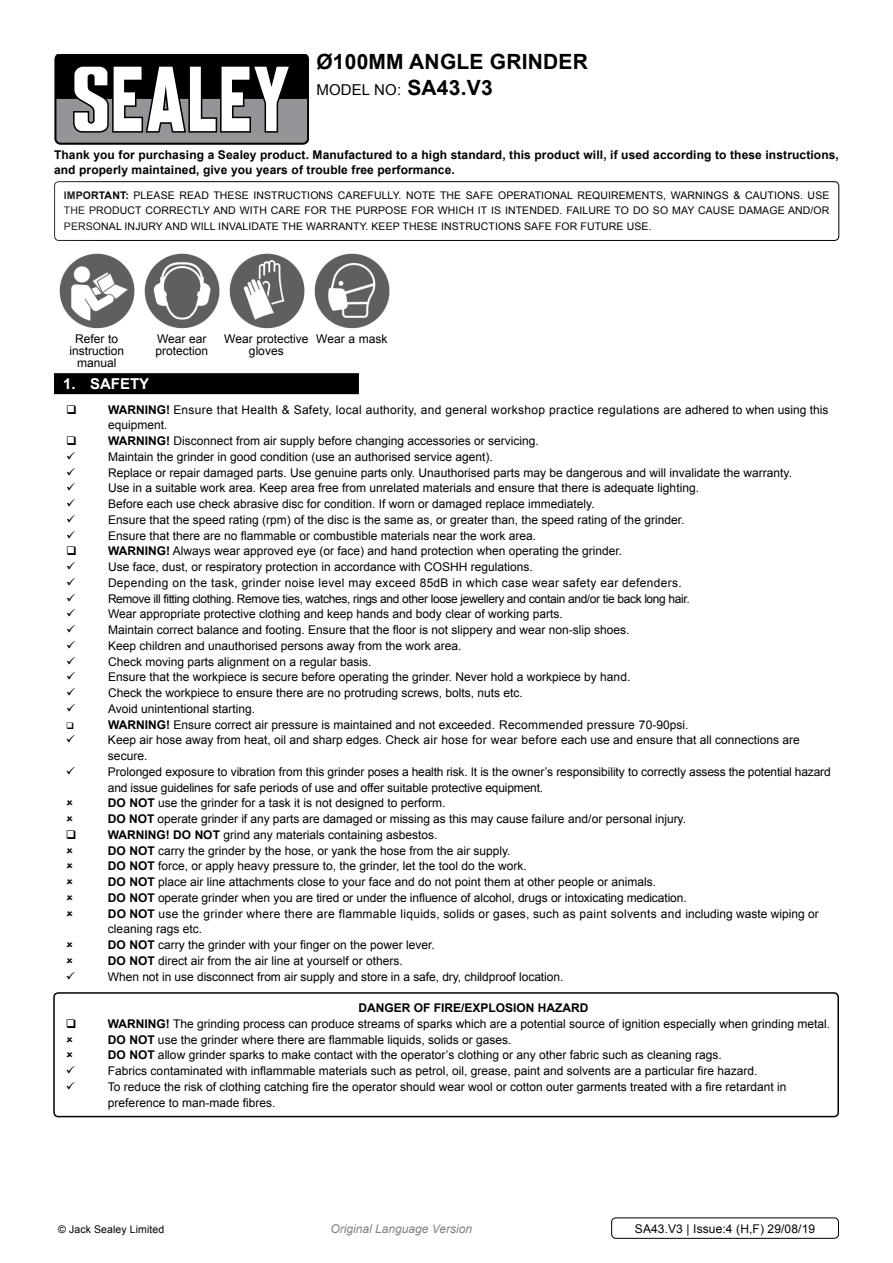
<style>
.page{position:relative;width:893px;height:1263px;background:#fff}
.page>*{position:absolute;margin:0;border:0;box-sizing:border-box;transform-origin:0 0}
.t1{font:700 21px "Arial";letter-spacing:.01em;color:#000}
.t2{font:15px "Arial";letter-spacing:.01em;color:#000}
.t3{font:700 15px "Arial";color:#fff}
.t4{font:12px/15.8px "Arial";color:#000}
.t5{font:700 12px/15.8px "Arial";letter-spacing:.01em;color:#000}
.t6{font:italic 12px "Arial";color:#808285}
.t7{font:10.5px/15.8px "Arial";letter-spacing:.01em;color:#000;text-align:justify}
.s1{font-weight:700;font-size:21px}
.s2{font-weight:700}
.s3{font-weight:700;color:#fff}
</style>
<div class="page">
<svg style="left:54px;top:54px;width:255px;height:90px"></svg>
<div style="left:54px;top:181px;width:785px;height:60px;border:1px solid #000;border-radius:4px"></div>
<div style="left:54px;top:373px;width:305px;height:21px;background:#000"></div>
<img style="left:59px;top:253px;width:331px;height:76px">
<div style="left:611px;top:1217px;width:228px;height:22px;border:1px solid #000;border-radius:4px"></div>
<div style="left:53px;top:992px;width:786px;height:125px;border:2px solid #000;border-radius:4px"></div>
<h1 class="t1" style="left:316px;top:48px;width:273px">Ø100MM ANGLE GRINDER</h1>
<p class="t2" style="left:316px;top:80px;width:178px">MODEL NO: <span class="s1">SA43.V3</span></p>
<p class="t5" style="left:54px;top:147px;width:786px">Thank you for purchasing a Sealey product. Manufactured to a high standard, this product will, if used according to these instructions, and properly maintained, give you years of trouble free performance.</p>
<p class="t7" style="left:64px;top:187px;width:767px"><span class="s2">IMPORTANT:</span> PLEASE READ THESE INSTRUCTIONS CAREFULLY. NOTE THE SAFE OPERATIONAL REQUIREMENTS, WARNINGS &amp; CAUTIONS. USE THE PRODUCT CORRECTLY AND WITH CARE FOR THE PURPOSE FOR WHICH IT IS INTENDED. FAILURE TO DO SO MAY CAUSE DAMAGE AND/OR PERSONAL INJURY AND WILL INVALIDATE THE WARRANTY. KEEP THESE INSTRUCTIONS SAFE FOR FUTURE USE.</p>
<p class="t4" style="left:69px;top:332px;width:56px;line-height:12px;text-align:center">Refer to instruction manual</p>
<p class="t4" style="left:155px;top:332px;width:54px;line-height:12px">Wear ear protection</p>
<p class="t4" style="left:224px;top:332px;width:86px;line-height:12px;text-align:center">Wear protective gloves</p>
<p class="t4" style="left:316px;top:331px;width:73px">Wear a mask</p>
<p class="t3" style="left:63px;top:374px;width:88px">1. SAFETY</p>
<p class="t4" style="left:108px;top:402px;width:724px"><span class="s2">WARNING!</span> Ensure that Health &amp; Safety, local authority, and general workshop practice regulations are adhered to when using this equipment.<br><span class="s2">WARNING!</span> Disconnect from air supply before changing accessories or servicing.<br>Maintain the grinder in good condition (use an authorised service agent).<br>Replace or repair damaged parts. Use genuine parts only. Unauthorised parts may be dangerous and will invalidate the warranty.<br>Use in a suitable work area. Keep area free from unrelated materials and ensure that there is adequate lighting.<br>Before each use check abrasive disc for condition. If worn or damaged replace immediately.<br>Ensure that the speed rating (rpm) of the disc is the same as, or greater than, the speed rating of the grinder.<br>Ensure that there are no flammable or combustible materials near the work area.<br><span class="s2">WARNING!</span> Always wear approved eye (or face) and hand protection when operating the grinder.<br>Use face, dust, or respiratory protection in accordance with COSHH regulations.<br>Depending on the task, grinder noise level may exceed 85dB in which case wear safety ear defenders.<br>Remove ill fitting clothing. Remove ties, watches, rings and other loose jewellery and contain and/or tie back long hair.<br>Wear appropriate protective clothing and keep hands and body clear of working parts.<br>Maintain correct balance and footing. Ensure that the floor is not slippery and wear non-slip shoes.<br>Keep children and unauthorised persons away from the work area.<br>Check moving parts alignment on a regular basis.<br>Ensure that the workpiece is secure before operating the grinder. Never hold a workpiece by hand.<br>Check the workpiece to ensure there are no protruding screws, bolts, nuts etc.<br>Avoid unintentional starting.<br><span class="s2">WARNING!</span> Ensure correct air pressure is maintained and not exceeded. Recommended pressure 70-90psi.<br>Keep air hose away from heat, oil and sharp edges. Check air hose for wear before each use and ensure that all connections are secure.<br>Prolonged exposure to vibration from this grinder poses a health risk. It is the owner’s responsibility to correctly assess the potential hazard and issue guidelines for safe periods of use and offer suitable protective equipment.<br><span class="s2">DO NOT</span> use the grinder for a task it is not designed to perform.<br><span class="s2">DO NOT</span> operate grinder if any parts are damaged or missing as this may cause failure and/or personal injury.<br><span class="s2">WARNING! DO NOT</span> grind any materials containing asbestos.<br><span class="s2">DO NOT</span> carry the grinder by the hose, or yank the hose from the air supply.<br><span class="s2">DO NOT</span> force, or apply heavy pressure to, the grinder, let the tool do the work.<br><span class="s2">DO NOT</span> place air line attachments close to your face and do not point them at other people or animals.<br><span class="s2">DO NOT</span> operate grinder when you are tired or under the influence of alcohol, drugs or intoxicating medication.<br><span class="s2">DO NOT</span> use the grinder where there are flammable liquids, solids or gases, such as paint solvents and including waste wiping or cleaning rags etc.<br><span class="s2">DO NOT</span> carry the grinder with your finger on the power lever.<br><span class="s2">DO NOT</span> direct air from the air line at yourself or others.<br>When not in use disconnect from air supply and store in a safe, dry, childproof location.<span class="s3">i</span></p>
<p class="t5" style="left:358px;top:1000px;width:10px">danger</p>
<p class="t5" style="left:414px;top:1000px;width:28px">of fire</p>
<p class="t5" style="left:461px;top:1000px;width:36px">/explosion</p>
<p class="t4" style="left:108px;top:1000px;width:724px;text-indent:430px"><span class="s2">hazard<br>WARNING!</span> The grinding process can produce streams of sparks which are a potential source of ignition especially when grinding metal.<br><span class="s2">DO NOT</span> use the grinder where there are flammable liquids, solids or gases.<br><span class="s2">DO NOT</span> allow grinder sparks to make contact with the operator’s clothing or any other fabric such as cleaning rags.<br>Fabrics contaminated with inflammable materials such as petrol, oil, grease, paint and solvents are a particular fire hazard.<br>To reduce the risk of clothing catching fire the operator should wear wool or cotton outer garments treated with a fire retardant in preference to man-made fibres.</p>
<p class="t7" style="left:58px;top:1221px;width:108px">© Jack Sealey Limited</p>
<p class="t6" style="left:330px;top:1220px;width:143px">Original Language Version</p>
<p class="t4" style="left:635px;top:1221px;width:182px">SA43.V3 | Issue:4 (H,F) 29/08/19</p>
</div>
